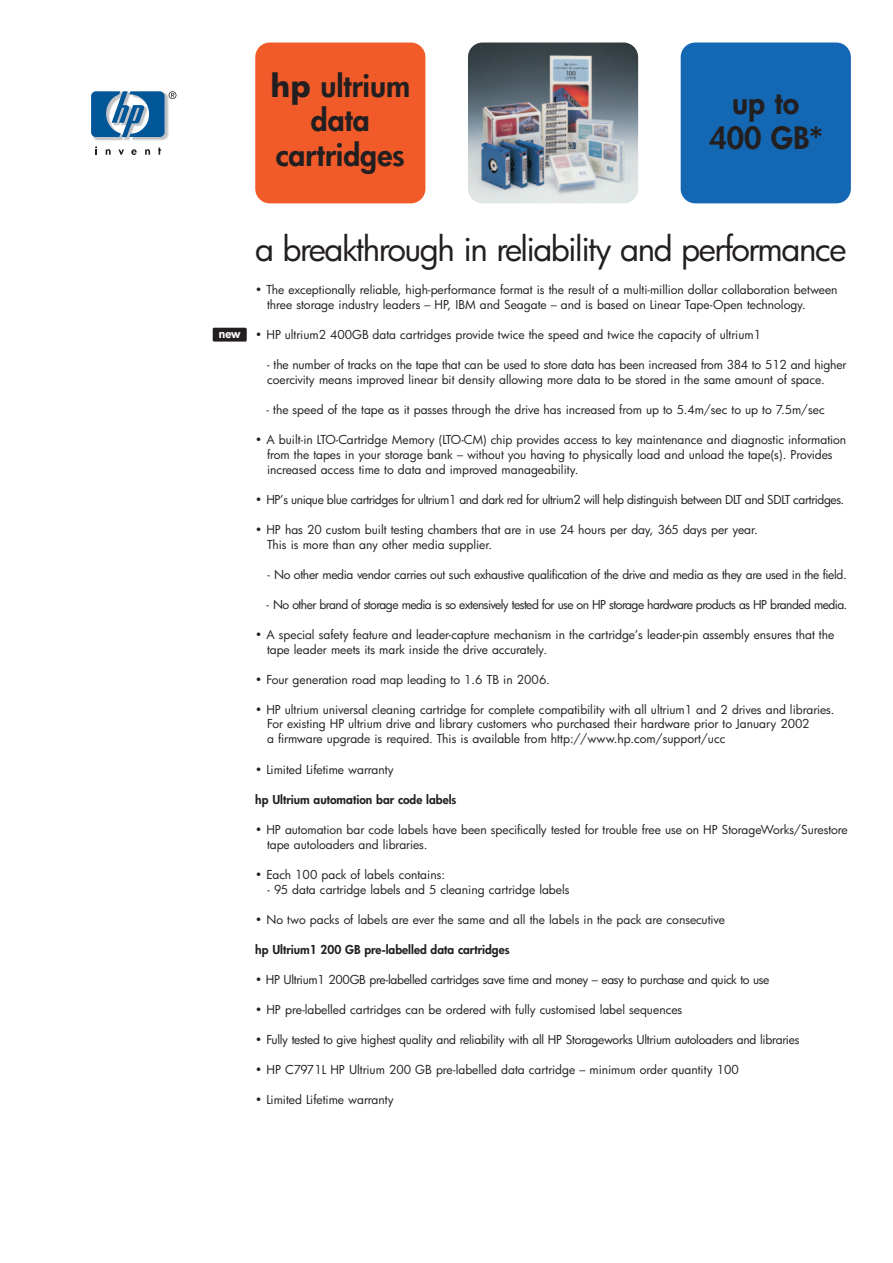
<style>
.page{position:relative;width:893px;height:1263px;background:#fff}
.page>*{position:absolute;margin:0;border:0;box-sizing:border-box;transform-origin:0 0}
.t1{font:33px "Futura";letter-spacing:-.045em;color:#231f20}
.t2{font:800 30px/34.5px "Futura";color:#231f20;text-align:center}
.t3{font:12px/15px "Futura";letter-spacing:-.005em;color:#231f20}
.t4{font:12px "Futura";letter-spacing:-.025em;color:#231f20}
.t5{font:12px "Futura";letter-spacing:-.03em;color:#231f20}
.t6{font:12px "Futura";letter-spacing:-.045em;color:#231f20}
.t7{font:800 12px "Futura";color:#231f20}
.t8{font:800 12px "Futura";color:#fff}
.s1{font-weight:700}
</style>
<div class="page">
<svg style="left:91px;top:91px;width:86px;height:64px"></svg>
<div style="left:255px;top:43px;width:170px;height:160px;background:#f15b2a;border-radius:15px"></div>
<img style="left:468px;top:43px;width:170px;height:160px;border-radius:15px">
<div style="left:680px;top:43px;width:170px;height:160px;background:#1468b3;border-radius:15px"></div>
<div style="left:213px;top:328px;width:34px;height:14px;background:#231f20"></div>
<h2 class="t2" style="left:270px;top:71px;width:141px"><span class="s1">hp</span> ultrium data cartridges</h2>
<h2 class="t2" style="left:709px;top:88px;width:114px">up to<br>400 GB*</h2>
<p class="t8" style="left:219px;top:328px;width:23px">new</p>
<h1 class="t1" style="left:255px;top:234px;width:592px">a breakthrough in reliability and performance</h1>
<p class="t3" style="left:267px;top:283px;width:572px;text-indent:-12px">• The exceptionally reliable, high-performance format is the result of a multi-million dollar collaboration between three storage industry leaders – HP, IBM and Seagate – and is based on Linear Tape-Open technology.</p>
<p class="t3" style="left:255px;top:328px;width:507px">• HP ultrium2 400GB data cartridges provide twice the speed and twice the capacity of ultrium1</p>
<p class="t3" style="left:267px;top:358px;width:581px">- the number of tracks on the tape that can be used to store data has been increased from 384 to 512 and higher coercivity means improved linear bit density allowing more data to be stored in the same amount of space.</p>
<p class="t3" style="left:266px;top:403px;width:559px">- the speed of the tape as it passes through the drive has increased from up to 5.4m/sec to up to 7.5m/sec</p>
<p class="t3" style="left:267px;top:433px;width:580px;text-indent:-12px">• A built-in LTO-Cartridge Memory (LTO-CM) chip provides access to key maintenance and diagnostic information from the tapes in your storage bank – without you having to physically load and unload the tape(s). Provides increased access time to data and improved manageability.</p>
<p class="t5" style="left:255px;top:494px;width:590px">• HP’s unique blue cartridges for ultrium1 and dark red for ultrium2 will help distinguish between DLT and SDLT cartridges.</p>
<p class="t3" style="left:267px;top:523px;width:492px;text-indent:-12px">• HP has 20 custom built testing chambers that are in use 24 hours per day, 365 days per year.<br>This is more than any other media supplier.</p>
<p class="t4" style="left:267px;top:569px;width:580px">- No other media vendor carries out such exhaustive qualification of the drive and media as they are used in the field.</p>
<p class="t6" style="left:266px;top:599px;width:582px">- No other brand of storage media is so extensively tested for use on HP storage hardware products as HP branded media.</p>
<p class="t3" style="left:267px;top:628px;width:569px;text-indent:-12px">• A special safety feature and leader-capture mechanism in the cartridge’s leader-pin assembly ensures that the tape leader meets its mark inside the drive accurately.</p>
<p class="t3" style="left:255px;top:673px;width:296px">• Four generation road map leading to 1.6 TB in 2006.</p>
<p class="t3" style="left:267px;top:704px;width:569px;line-height:14.4px;text-indent:-12px">• HP ultrium universal cleaning cartridge for complete compatibility with all ultrium1 and 2 drives and libraries.<br>For existing HP ultrium drive and library customers who purchased their hardware prior to January 2002<br>a firmware upgrade is required. This is available from http://www.hp.com/support/ucc</p>
<p class="t3" style="left:255px;top:763px;width:140px">• Limited Lifetime warranty</p>
<p class="t7" style="left:255px;top:794px;width:203px">hp Ultrium automation bar code labels</p>
<p class="t3" style="left:267px;top:823px;width:582px;text-indent:-12px">• HP automation bar code labels have been specifically tested for trouble free use on HP StorageWorks/Surestore tape autoloaders and libraries.</p>
<p class="t3" style="left:255px;top:868px;width:191px">• Each 100 pack of labels contains:</p>
<p class="t3" style="left:267px;top:883px;width:303px">- 95 data cartridge labels and 5 cleaning cartridge labels</p>
<p class="t3" style="left:255px;top:913px;width:471px">• No two packs of labels are ever the same and all the labels in the pack are consecutive</p>
<p class="t7" style="left:255px;top:944px;width:256px">hp Ultrium1 200 GB pre-labelled data cartridges</p>
<p class="t4" style="left:255px;top:974px;width:515px">• HP Ultrium1 200GB pre-labelled cartridges save time and money – easy to purchase and quick to use</p>
<p class="t3" style="left:255px;top:1003px;width:428px">• HP pre-labelled cartridges can be ordered with fully customised label sequences</p>
<p class="t3" style="left:255px;top:1033px;width:545px">• Fully tested to give highest quality and reliability with all HP Storageworks Ultrium autoloaders and libraries</p>
<p class="t3" style="left:255px;top:1063px;width:485px">• HP C7971L HP Ultrium 200 GB pre-labelled data cartridge – minimum order quantity 100</p>
<p class="t3" style="left:255px;top:1093px;width:140px">• Limited Lifetime warranty</p>
</div>
